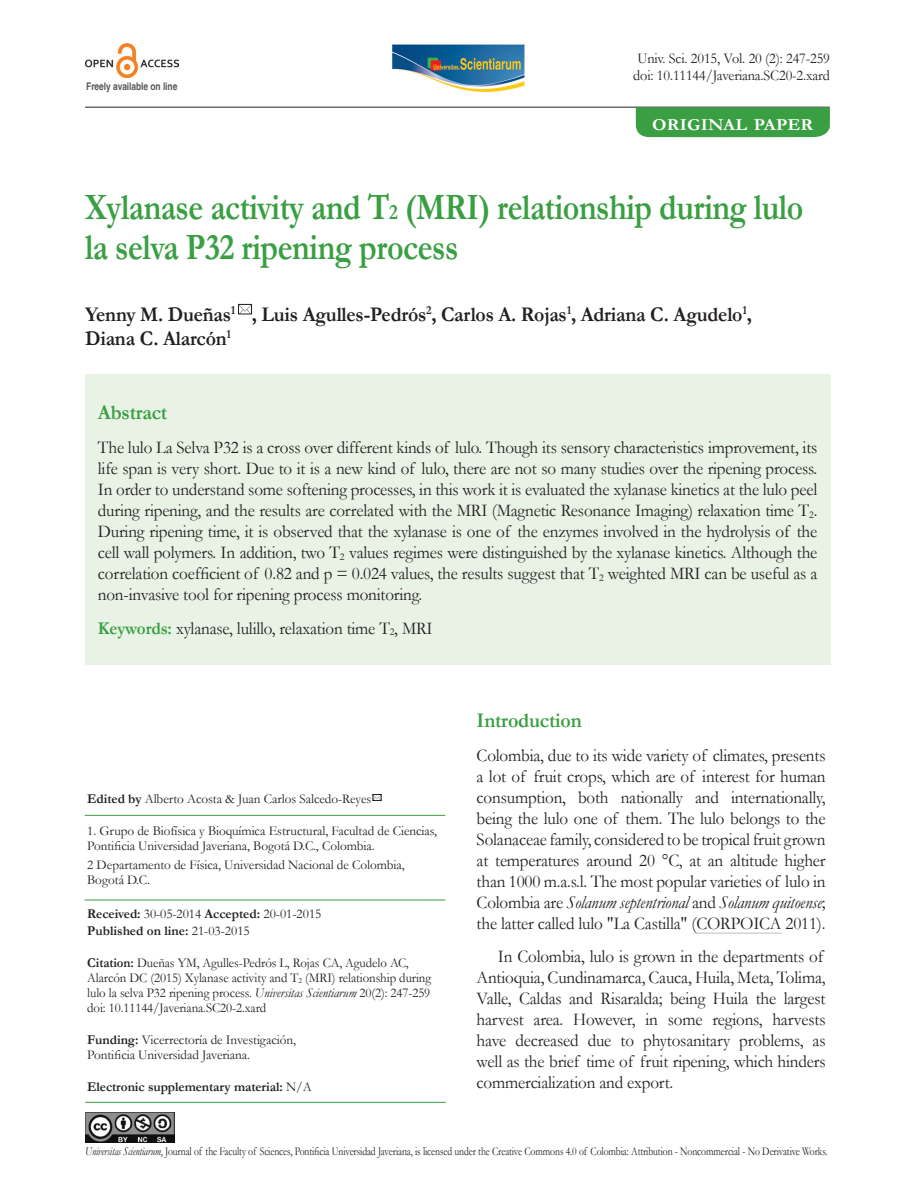
<style>
.page{position:relative;width:915px;height:1191px;background:#fff}
.page>*{position:absolute;margin:0;border:0;box-sizing:border-box;transform-origin:0 0}
.Titulos1{font:700 37.5px/40.5px "Garamond";letter-spacing:-.015em;color:#399f42;scale:.85 1}
.SUBTitulos{font:700 21px/24px "Garamond";letter-spacing:-.01em;color:#231f20;scale:.94 1}
.SUBTitulos-2{font:700 21px "Garamond";letter-spacing:-.01em;color:#399f42;scale:.95 1}
.TEXTOcorrido{font:18px/21px "Garamond";letter-spacing:-.01em;color:#231f20;text-align:justify;scale:.95 1}
.Titulos1-2{font:700 16.8px "Garamond";letter-spacing:.005em;color:#fff;scale:1.09 1}
.TEXTOcorrido-2{font:15px "Garamond";letter-spacing:-.01em;color:#231f20;scale:.95 1}
.TEXTO_pie_pag{font:13.5px/15px "Garamond";letter-spacing:-.005em;color:#231f20}
.TEXTO_pie_pag-2{font:13.5px/15px "Garamond";letter-spacing:-.005em;color:#231f20;scale:.95 1}
.TEXTO_pie_pag-3{font:700 13.5px/16.5px "Garamond";letter-spacing:-.005em;color:#231f20}
.TEXTOcorrido-3{font:12px "Garamond";letter-spacing:-.01em;color:#231f20;scale:.81 1}
.TEXTOcorrido-4{font:700 10.5px "Helvetica";letter-spacing:-.005em;color:#57585a;scale:.8 1}
.s1{font-size:21.9px}
.s2{font-weight:700;color:#399f42}
.s3{font-weight:700}
.s4{font-weight:400}
.s5{font-style:italic}
</style>
<div class="page">
<img style="left:85px;top:1112px;width:90px;height:30px">
<div style="left:85px;top:374px;width:744px;height:291px;background:#e8f2e5"></div>
<hr style="left:84px;top:899px;width:361px;height:1px;background:#399f42">
<hr style="left:85px;top:107px;width:744px;height:1px;background:#231f20">
<img style="left:392px;top:44px;width:133px;height:49px">
<img style="left:85px;top:44px;width:93px;height:34px">
<hr style="left:85px;top:815px;width:360px;height:1px;background:#399f42">
<hr style="left:85px;top:1102px;width:361px;height:1px;background:#399f42">
<hr style="left:696px;top:933px;width:85px;height:1px;background:#bcbdc0">
<svg style="left:240px;top:306px;width:10px;height:6px"></svg>
<div style="left:238px;top:304px;width:14px;height:10px;border:1px solid #231f20"></div>
<div style="left:372px;top:794px;width:9px;height:6px;border:1px solid #231f20"></div>
<svg style="left:635px;top:107px;width:194px;height:31px;background:#42a24a"></svg>
<p class="TEXTOcorrido-4" style="left:86px;top:80px;width:115px">Freely available on line</p>
<p class="TEXTOcorrido-2" style="left:637px;top:49px;width:204px">Univ. Sci. 2015, Vol. 20 (2): 247-259</p>
<p class="TEXTOcorrido-2" style="left:633px;top:65px;width:208px">doi: 10.11144/Javeriana.SC20-2.xard</p>
<p class="Titulos1-2" style="left:652px;top:113px;width:149px">ORIGINAL PAPER</p>
<p class="Titulos1" style="left:85px;top:187px;width:846px">Xylanase activity and T<span class="s1">2</span> (MRI) relationship during lulo la selva P32 ripening process</p>
<p class="SUBTitulos" style="left:85px;top:302px;width:710px">Yenny M. Dueñas<sup>1</sup> , Luis Agulles-Pedrós<sup>2</sup>, Carlos A. Rojas<sup>1</sup>, Adriana C. Agudelo<sup>1</sup>,<br>Diana C. Alarcón<sup>1</sup></p>
<p class="SUBTitulos-2" style="left:98px;top:398px;width:74px">Abstract</p>
<p class="TEXTOcorrido" style="left:98px;top:436px;width:758px">The lulo La Selva P32 is a cross over different kinds of lulo. Though its sensory characteristics improvement, its life span is very short. Due to it is a new kind of lulo, there are not so many studies over the ripening process.<br>In order to understand some softening processes, in this work it is evaluated the xylanase kinetics at the lulo peel during ripening, and the results are correlated with the MRI (Magnetic Resonance Imaging) relaxation time T<sub>2</sub>.<br>During ripening time, it is observed that the xylanase is one of the enzymes involved in the hydrolysis of the cell wall polymers. In addition, two T<sub>2</sub> values regimes were distinguished by the xylanase kinetics. Although the correlation coefficient of 0.82 and p = 0.024 values, the results suggest that T<sub>2</sub> weighted MRI can be useful as a non-invasive tool for ripening process monitoring.</p>
<p class="TEXTOcorrido" style="left:98px;top:617px;width:354px"><span class="s2">Keywords:</span> xylanase, lulillo, relaxation time T<sub>2</sub>, MRI</p>
<p class="TEXTO_pie_pag" style="left:87px;top:791px;width:285px"><span class="s3">Edited by</span> Alberto Acosta &amp; Juan Carlos Salcedo-Reyes</p>
<p class="TEXTO_pie_pag" style="left:87px;top:823px;width:351px">1. Grupo de Biofísica y Bioquímica Estructural, Facultad de Ciencias,<br>Pontificia Universidad Javeriana, Bogotá D.C., Colombia.</p>
<p class="TEXTO_pie_pag" style="left:87px;top:857px;width:319px">2 Departamento de Física, Universidad Nacional de Colombia,<br>Bogotá D.C.</p>
<p class="TEXTO_pie_pag-3" style="left:87px;top:905px;width:235px">Received: <span class="s4">30-05-2014</span> Accepted: <span class="s4">20-01-2015<br></span>Published on line: <span class="s4">21-03-2015</span></p>
<p class="TEXTO_pie_pag-2" style="left:87px;top:954px;width:363px"><span class="s3">Citation:</span> Dueñas YM, Agulles-Pedrós L, Rojas CA, Agudelo AC, Alarcón DC (2015) Xylanase activity and T<sub>2</sub> (MRI) relationship during lulo la selva P32 ripening process. <span class="s5">Universitas Scientiarum</span> 20(2): 247-259 doi: 10.11144/Javeriana.SC20-2.xard</p>
<p class="TEXTO_pie_pag" style="left:87px;top:1031px;width:210px"><span class="s3">Funding:</span> Vicerrectoría de Investigación,<br>Pontificia Universidad Javeriana.</p>
<p class="TEXTO_pie_pag-3" style="left:87px;top:1078px;width:226px">Electronic supplementary material: <span class="s4">N/A</span></p>
<p class="SUBTitulos-2" style="left:476px;top:706px;width:112px">Introduction</p>
<p class="TEXTOcorrido" style="left:476px;top:744px;width:369px">Colombia, due to its wide variety of climates, presents a lot of fruit crops, which are of interest for human consumption, both nationally and internationally, being the lulo one of them. The lulo belongs to the Solanaceae family, considered to be tropical fruit grown at temperatures around 20 °C, at an altitude higher than 1000 m.a.s.l. The most popular varieties of lulo in Colombia are <span class="s5">Solanum septentrional</span> and <span class="s5">Solanum quitoense</span>; the latter called lulo "La Castilla" (CORPOICA 2011).</p>
<p class="TEXTOcorrido" style="left:476px;top:945px;width:368px;text-align:left;text-indent:21px">In Colombia, lulo is grown in the departments of Antioquia, Cundinamarca, Cauca, Huila, Meta, Tolima, Valle, Caldas and Risaralda; being Huila the largest harvest area. However, in some regions, harvests have decreased due to phytosanitary problems, as well as the brief time of fruit ripening, which hinders commercialization and export.</p>
<p class="TEXTOcorrido-3" style="left:85px;top:1143px;width:917px"><span class="s5">Universitas Scientiarum</span>, Journal of the Faculty of Sciences, Pontificia Universidad Javeriana, is licensed under the Creative Commons 4.0 of Colombia: Attribution - Noncommercial - No Derivative Works.</p>
</div>
